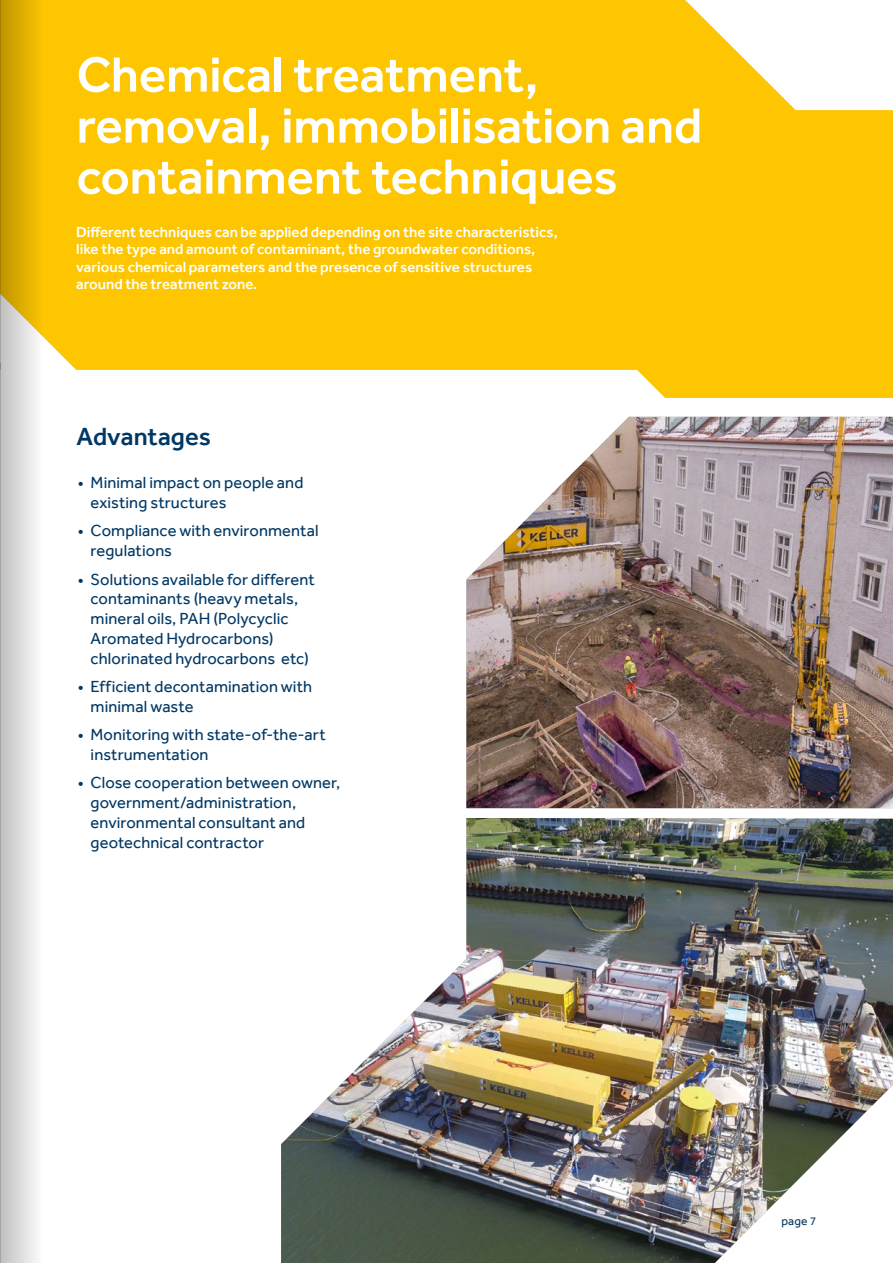
<style>
.page{position:relative;width:893px;height:1263px;background:#fff}
.page>*{position:absolute;margin:0;border:0;box-sizing:border-box;transform-origin:0 0}
.Section_Headers{font:500 51px/51px "Effra";letter-spacing:-.005em;color:#fff}
.InnenTitel{font:500 25.5px "Effra";color:#003865}
.t1{font:16.5px/19.8px "Effra";letter-spacing:.005em;color:#003865}
.Body_Text{font:500 15px/17.2px "Effra";color:#fff}
.t2{font:12px "Effra";color:#003865}
</style>
<div class="page">
<img style="left:466px;top:417px;width:427px;height:391px">
<img style="left:281px;top:818px;width:612px;height:445px">
<svg style="left:43px;top:0;width:850px;height:398px;background:#fdcb1a"></svg>
<svg style="left:1px;top:0;width:42px;height:1263px"></svg>
<hr style="left:0;top:0;width:1px;height:1263px;background:#000">
<p class="Section_Headers" style="left:77px;top:48px;width:627px">Chemical treatment, removal, immobilisation and containment techniques</p>
<p class="Body_Text" style="left:76px;top:223px;width:483px">Different techniques can be applied depending on the site characteristics, like the type and amount of contaminant, the groundwater conditions, various chemical parameters and the presence of sensitive structures around the treatment zone.</p>
<p class="InnenTitel" style="left:77px;top:421px;width:136px">Advantages</p>
<p class="t1" style="left:91px;top:473px;width:214px;text-indent:-13px">• Minimal impact on people and existing structures</p>
<p class="t1" style="left:91px;top:521px;width:230px;text-indent:-13px">• Compliance with environmental regulations</p>
<p class="t1" style="left:91px;top:569px;width:226px;text-indent:-13px">• Solutions available for different contaminants (heavy metals, mineral oils, PAH (Polycyclic<br>Aromated Hydrocarbons) chlorinated hydrocarbons etc)</p>
<p class="t1" style="left:91px;top:676px;width:223px;text-indent:-13px">• Efficient decontamination with minimal waste</p>
<p class="t1" style="left:91px;top:725px;width:237px;text-indent:-13px">• Monitoring with state-of-the-art instrumentation</p>
<p class="t1" style="left:91px;top:773px;width:251px;text-indent:-13px">• Close cooperation between owner, government/administration, environmental consultant and geotechnical contractor</p>
<p class="t2" style="left:781px;top:1213px;width:37px">page 7</p>
</div>
